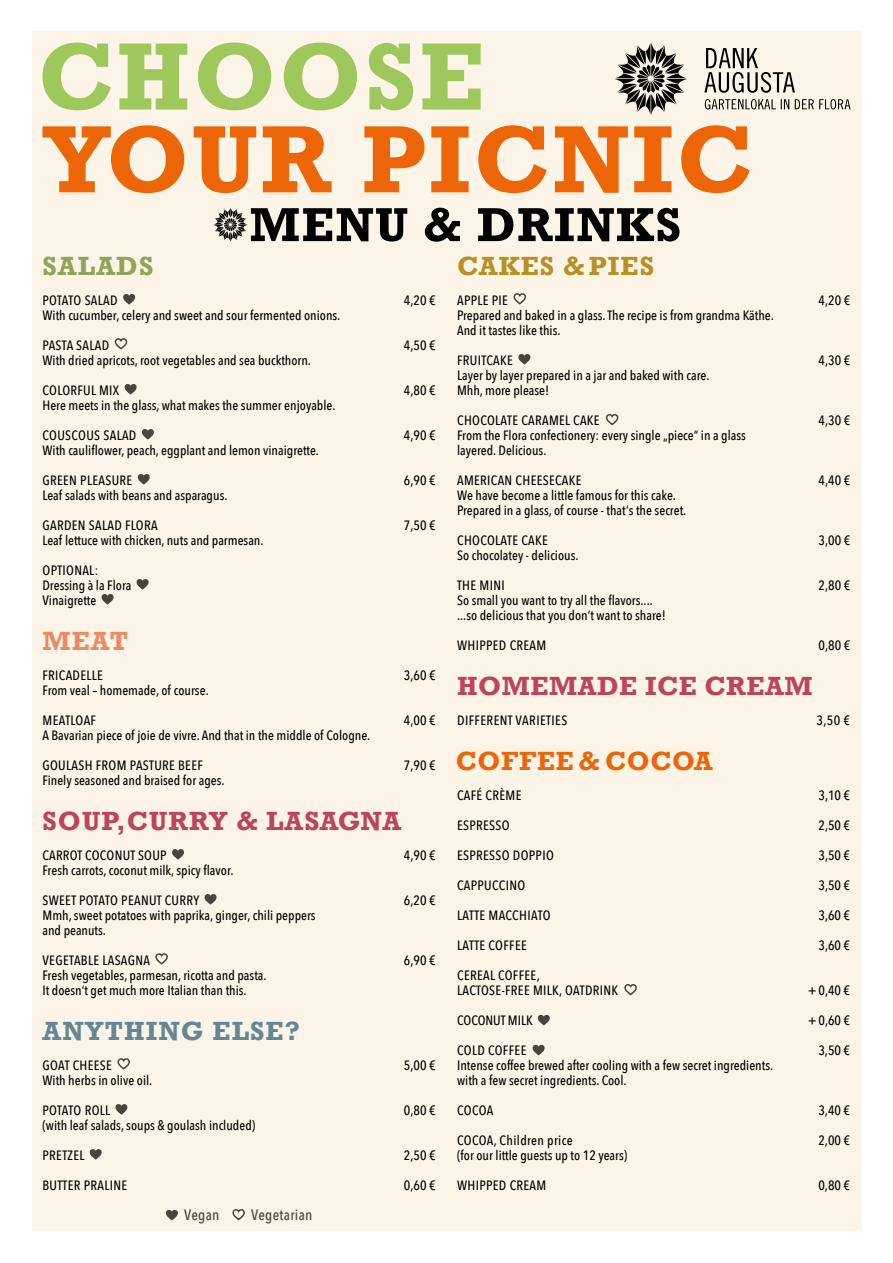
<style>
.page{position:relative;width:893px;height:1263px;background:#fff}
.page>*{position:absolute;margin:0;border:0;box-sizing:border-box;transform-origin:0 0}
.t1{font:700 27px "Rockwell";letter-spacing:.04em;color:#bd455a}
.t2{font:700 27px "Rockwell";letter-spacing:.02em;color:#bd455a}
.t3{font:700 27px "Rockwell";letter-spacing:.04em;color:#638796}
.t4{font:700 27px "Rockwell";letter-spacing:.03em;color:#ec6608}
.t5{font:700 27px "Rockwell";letter-spacing:.04em;color:#b89025}
.t6{font:700 27px "Rockwell";letter-spacing:.04em;color:#8fa359}
.t7{font:700 27px "Rockwell";color:#e98c63}
.t8{font:500 15px "Avenir Next Condensed";letter-spacing:.02em;color:#49443e}
.t9{font:500 13.5px/15px "Avenir Next Condensed";color:#000}
.t10{font:500 13.5px/15px "Avenir Next Condensed";letter-spacing:.025em;color:#000}
.t11{font:500 13.5px "Avenir Next Condensed";letter-spacing:.02em;color:#000}
.t12{font:500 13.5px "Avenir Next Condensed";letter-spacing:.03em;color:#000}
</style>
<div class="page">
<div style="left:32px;top:32px;width:829px;height:1199px;background:#fcf5e7"></div>
<svg style="left:43px;top:43px;width:438px;height:67px"></svg>
<svg style="left:43px;top:125px;width:707px;height:68px"></svg>
<svg style="left:615px;top:43px;width:72px;height:72px"></svg>
<svg style="left:705px;top:99px;width:145px;height:10px"></svg>
<svg style="left:704px;top:48px;width:91px;height:45px"></svg>
<svg style="left:123px;top:294px;width:13px;height:11px"></svg>
<svg style="left:114px;top:338px;width:14px;height:12px"></svg>
<svg style="left:124px;top:384px;width:13px;height:11px"></svg>
<svg style="left:142px;top:429px;width:12px;height:11px"></svg>
<svg style="left:137px;top:474px;width:13px;height:11px"></svg>
<svg style="left:136px;top:579px;width:13px;height:11px"></svg>
<svg style="left:101px;top:594px;width:13px;height:11px"></svg>
<svg style="left:213px;top:208px;width:466px;height:34px"></svg>
<svg style="left:172px;top:849px;width:12px;height:11px"></svg>
<svg style="left:204px;top:894px;width:13px;height:11px"></svg>
<svg style="left:155px;top:953px;width:13px;height:12px"></svg>
<svg style="left:117px;top:1058px;width:13px;height:12px"></svg>
<svg style="left:115px;top:1104px;width:13px;height:11px"></svg>
<svg style="left:89px;top:1149px;width:13px;height:11px"></svg>
<svg style="left:513px;top:293px;width:13px;height:12px"></svg>
<svg style="left:518px;top:354px;width:13px;height:11px"></svg>
<svg style="left:605px;top:414px;width:14px;height:12px"></svg>
<svg style="left:165px;top:1209px;width:13px;height:11px"></svg>
<svg style="left:232px;top:1209px;width:13px;height:12px"></svg>
<svg style="left:624px;top:984px;width:13px;height:12px"></svg>
<svg style="left:537px;top:1014px;width:13px;height:11px"></svg>
<svg style="left:532px;top:1044px;width:13px;height:11px"></svg>
<h1 class="t6" style="left:43px;top:250px;width:112px">SALADS</h1>
<p class="t10" style="left:43px;top:293px;width:77px">POTATO SALAD</p>
<p class="t9" style="left:404px;top:293px;width:33px">4,20 €</p>
<p class="t9" style="left:43px;top:308px;width:299px">With cucumber, celery and sweet and sour fermented onions.</p>
<p class="t10" style="left:43px;top:338px;width:68px">PASTA SALAD</p>
<p class="t9" style="left:404px;top:338px;width:33px">4,50 €</p>
<p class="t9" style="left:43px;top:353px;width:270px">With dried apricots, root vegetables and sea buckthorn.</p>
<p class="t10" style="left:43px;top:383px;width:78px">COLORFUL MIX</p>
<p class="t9" style="left:404px;top:383px;width:33px">4,80 €</p>
<p class="t9" style="left:43px;top:398px;width:295px">Here meets in the glass, what makes the summer enjoyable.</p>
<p class="t10" style="left:43px;top:428px;width:95px">COUSCOUS SALAD</p>
<p class="t9" style="left:404px;top:428px;width:33px">4,90 €</p>
<p class="t9" style="left:43px;top:443px;width:278px">With cauliflower, peach, eggplant and lemon vinaigrette.</p>
<p class="t10" style="left:43px;top:473px;width:91px">GREEN PLEASURE</p>
<p class="t9" style="left:404px;top:473px;width:33px">6,90 €</p>
<p class="t9" style="left:43px;top:488px;width:186px">Leaf salads with beans and asparagus.</p>
<p class="t10" style="left:43px;top:518px;width:117px">GARDEN SALAD FLORA</p>
<p class="t9" style="left:404px;top:518px;width:33px">7,50 €</p>
<p class="t9" style="left:43px;top:533px;width:223px">Leaf lettuce with chicken, nuts and parmesan.</p>
<p class="t9" style="left:43px;top:563px;width:90px">OPTIONAL:<br>Dressing à la Flora<br>Vinaigrette</p>
<h1 class="t7" style="left:43px;top:625px;width:87px">MEAT</h1>
<p class="t10" style="left:43px;top:668px;width:62px">FRICADELLE</p>
<p class="t9" style="left:404px;top:668px;width:33px">3,60 €</p>
<p class="t9" style="left:43px;top:683px;width:168px">From veal – homemade, of course.</p>
<p class="t10" style="left:43px;top:713px;width:55px">MEATLOAF</p>
<p class="t9" style="left:404px;top:713px;width:33px">4,00 €</p>
<p class="t9" style="left:43px;top:728px;width:329px">A Bavarian piece of joie de vivre. And that in the middle of Cologne.</p>
<p class="t10" style="left:43px;top:758px;width:162px">GOULASH FROM PASTURE BEEF</p>
<p class="t9" style="left:404px;top:758px;width:33px">7,90 €</p>
<p class="t9" style="left:43px;top:773px;width:184px">Finely seasoned and braised for ages.</p>
<h1 class="t1" style="left:43px;top:805px;width:360px">SOUP,CURRY &amp; LASAGNA</h1>
<p class="t11" style="left:43px;top:847px;width:126px">CARROT COCONUT SOUP</p>
<p class="t9" style="left:404px;top:848px;width:33px">4,90 €</p>
<p class="t9" style="left:43px;top:863px;width:193px">Fresh carrots, coconut milk, spicy flavor.</p>
<p class="t10" style="left:43px;top:893px;width:158px">SWEET POTATO PEANUT CURRY</p>
<p class="t9" style="left:404px;top:893px;width:33px">6,20 €</p>
<p class="t9" style="left:43px;top:908px;width:275px">Mmh, sweet potatoes with paprika, ginger, chili peppers and peanuts.</p>
<p class="t10" style="left:43px;top:953px;width:109px">VEGETABLE LASAGNA</p>
<p class="t9" style="left:404px;top:953px;width:33px">6,90 €</p>
<p class="t9" style="left:43px;top:968px;width:226px">Fresh vegetables, parmesan, ricotta and pasta.<br>It doesn‘t get much more Italian than this.</p>
<h1 class="t3" style="left:43px;top:1015px;width:259px">ANYTHING ELSE?</h1>
<p class="t10" style="left:43px;top:1058px;width:71px">GOAT CHEESE</p>
<p class="t9" style="left:404px;top:1058px;width:33px">5,00 €</p>
<p class="t9" style="left:43px;top:1073px;width:111px">With herbs in olive oil.</p>
<p class="t11" style="left:43px;top:1102px;width:69px">POTATO ROLL</p>
<p class="t9" style="left:404px;top:1103px;width:33px">0,80 €</p>
<p class="t9" style="left:43px;top:1118px;width:214px">(with leaf salads, soups &amp; goulash included)</p>
<p class="t10" style="left:43px;top:1148px;width:44px">PRETZEL</p>
<p class="t9" style="left:404px;top:1148px;width:33px">2,50 €</p>
<p class="t10" style="left:43px;top:1178px;width:86px">BUTTER PRALINE</p>
<p class="t9" style="left:404px;top:1178px;width:33px">0,60 €</p>
<p class="t8" style="left:184px;top:1206px;width:37px">Vegan</p>
<p class="t8" style="left:251px;top:1206px;width:63px">Vegetarian</p>
<h1 class="t5" style="left:457px;top:250px;width:198px">CAKES &amp; PIES</h1>
<p class="t10" style="left:457px;top:293px;width:52px">APPLE PIE</p>
<p class="t9" style="left:819px;top:293px;width:33px">4,20 €</p>
<p class="t9" style="left:457px;top:308px;width:318px">Prepared and baked in a glass. The recipe is from grandma Käthe.<br>And it tastes like this.</p>
<p class="t10" style="left:457px;top:353px;width:57px">FRUITCAKE</p>
<p class="t9" style="left:819px;top:353px;width:33px">4,30 €</p>
<p class="t9" style="left:457px;top:368px;width:254px">Layer by layer prepared in a jar and baked with care.<br>Mhh, more please!</p>
<p class="t10" style="left:457px;top:413px;width:144px">CHOCOLATE CARAMEL CAKE</p>
<p class="t9" style="left:818px;top:413px;width:33px">4,30 €</p>
<p class="t9" style="left:457px;top:428px;width:290px">From the Flora confectionery: every single „piece“ in a glass layered. Delicious.</p>
<p class="t10" style="left:457px;top:473px;width:126px">AMERICAN CHEESECAKE</p>
<p class="t9" style="left:818px;top:473px;width:33px">4,40 €</p>
<p class="t9" style="left:457px;top:488px;width:231px">We have become a little famous for this cake.<br>Prepared in a glass, of course - that‘s the secret.</p>
<p class="t10" style="left:457px;top:533px;width:92px">CHOCOLATE CAKE</p>
<p class="t9" style="left:818px;top:533px;width:33px">3,00 €</p>
<p class="t9" style="left:457px;top:548px;width:123px">So chocolatey - delicious.</p>
<p class="t9" style="left:457px;top:578px;width:49px">THE MINI</p>
<p class="t9" style="left:818px;top:578px;width:33px">2,80 €</p>
<p class="t9" style="left:457px;top:593px;width:210px">So small you want to try all the flavors.... ...so delicious that you don‘t want to share!</p>
<p class="t10" style="left:457px;top:638px;width:91px">WHIPPED CREAM</p>
<p class="t9" style="left:818px;top:638px;width:33px">0,80 €</p>
<h1 class="t2" style="left:457px;top:670px;width:357px">HOMEMADE ICE CREAM</h1>
<p class="t12" style="left:457px;top:712px;width:112px">DIFFERENT VARIETIES</p>
<p class="t9" style="left:816px;top:713px;width:35px">3,50 €</p>
<h1 class="t4" style="left:456px;top:745px;width:258px">COFFEE &amp; COCOA</h1>
<p class="t10" style="left:457px;top:788px;width:66px">CAFÉ CRÈME</p>
<p class="t9" style="left:818px;top:788px;width:33px">3,10 €</p>
<p class="t10" style="left:457px;top:818px;width:54px">ESPRESSO</p>
<p class="t9" style="left:818px;top:818px;width:33px">2,50 €</p>
<p class="t10" style="left:457px;top:848px;width:98px">ESPRESSO DOPPIO</p>
<p class="t9" style="left:818px;top:848px;width:33px">3,50 €</p>
<p class="t10" style="left:457px;top:878px;width:70px">CAPPUCCINO</p>
<p class="t9" style="left:818px;top:878px;width:33px">3,50 €</p>
<p class="t10" style="left:457px;top:908px;width:95px">LATTE MACCHIATO</p>
<p class="t9" style="left:818px;top:908px;width:33px">3,60 €</p>
<p class="t10" style="left:457px;top:938px;width:71px">LATTE COFFEE</p>
<p class="t9" style="left:818px;top:938px;width:33px">3,60 €</p>
<p class="t10" style="left:457px;top:968px;width:163px">CEREAL COFFEE,<br>LACTOSE-FREE MILK, OATDRINK</p>
<p class="t9" style="left:808px;top:983px;width:44px">+0,40 €</p>
<p class="t9" style="left:457px;top:1013px;width:77px">COCONUT MILK</p>
<p class="t9" style="left:808px;top:1013px;width:44px">+0,60 €</p>
<p class="t10" style="left:457px;top:1043px;width:71px">COLD COFFEE</p>
<p class="t9" style="left:818px;top:1043px;width:33px">3,50 €</p>
<p class="t9" style="left:457px;top:1058px;width:318px">Intense coffee brewed after cooling with a few secret ingredients. with a few secret ingredients. Cool.</p>
<p class="t9" style="left:457px;top:1103px;width:38px">COCOA</p>
<p class="t9" style="left:818px;top:1103px;width:33px">3,40 €</p>
<p class="t10" style="left:457px;top:1133px;width:117px">COCOA, Children price</p>
<p class="t9" style="left:818px;top:1133px;width:33px">2,00 €</p>
<p class="t9" style="left:457px;top:1148px;width:172px">(for our little guests up to 12 years)</p>
<p class="t10" style="left:457px;top:1178px;width:91px">WHIPPED CREAM</p>
<p class="t9" style="left:818px;top:1178px;width:33px">0,80 €</p>
</div>
